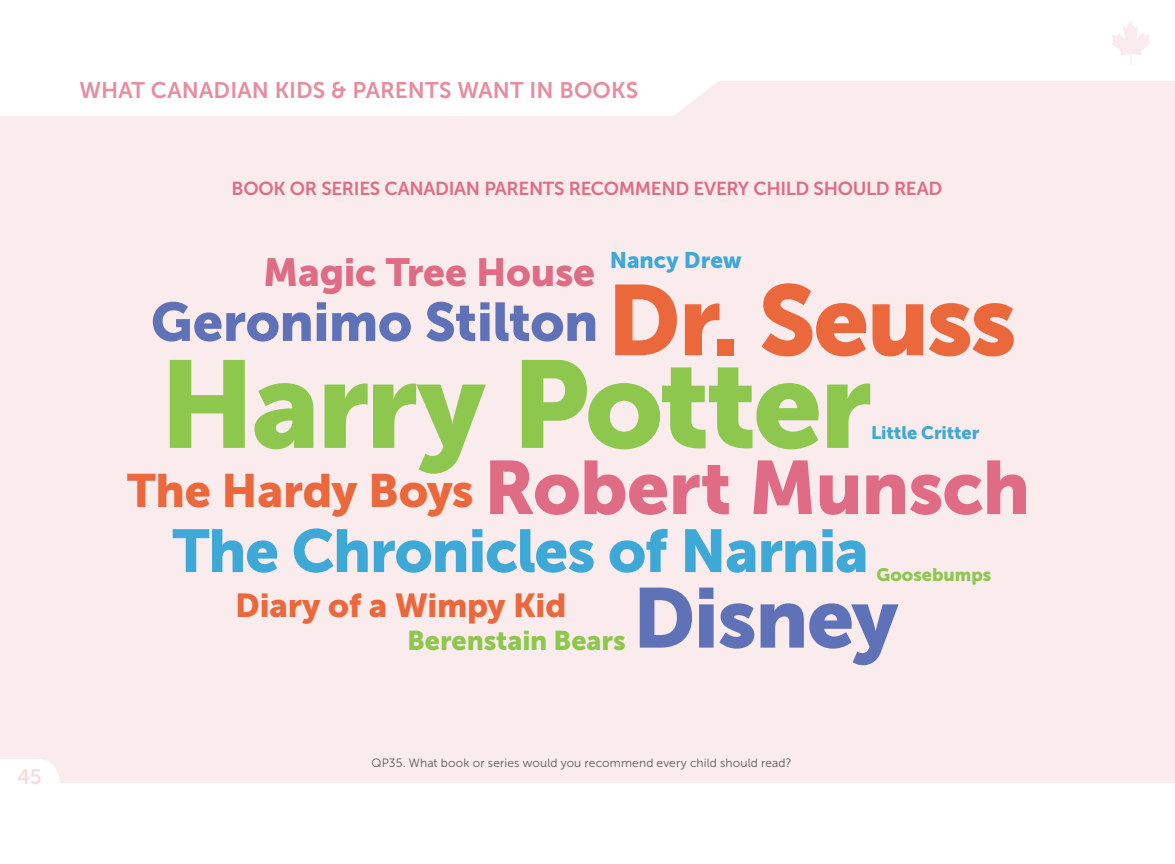
<style>
.page{position:relative;width:1175px;height:864px;background:#fff}
.page>*{position:absolute;margin:0;border:0;box-sizing:border-box;transform-origin:0 0}
.t1{font:123px "Museo Sans 900";letter-spacing:-.03em;color:#8ec74d}
.t2{font:99px "Museo Sans 900";letter-spacing:-.025em;color:#ea683c}
.t3{font:84px "Museo Sans 900";letter-spacing:-.02em;color:#5f72b7}
.t4{font:75px "Museo Sans 900";letter-spacing:-.015em;color:#e06b85}
.t5{font:60px "Museo Sans 900";letter-spacing:-.02em;color:#3ea8d7}
.t6{font:54px "Museo Sans 900";letter-spacing:-.01em;color:#5f72b7}
.t7{font:46.5px "Museo Sans 900";letter-spacing:-.01em;color:#ea683c}
.t8{font:39px "Museo Sans 900";letter-spacing:-.005em;color:#e06b85}
.t9{font:33px "Museo Sans 900";letter-spacing:-.01em;color:#ea683c}
.t10{font:27px "Museo Sans 900";letter-spacing:-.005em;color:#8ec74d}
.t11{font:22.5px "Museo Sans 700";color:#e68d9e}
.t12{font:22.5px "Museo Sans 900";color:#3ea8d7}
.t13{font:21px "Museo Sans 700";color:#f6dddf}
.t14{font:18.75px "Museo Sans 700";letter-spacing:-.015em;color:#e06b85}
.t15{font:18px "Museo Sans 900";letter-spacing:-.005em;color:#3ea8d7}
.t16{font:18px "Museo Sans 900";color:#8ec74d}
.t17{font:12px "Museo Sans 300";letter-spacing:.01em;color:#58595b}
</style>
<div class="page">
<div style="left:0;top:81px;width:1174px;height:702px;background:#faeced"></div>
<svg style="left:1111px;top:21px;width:39px;height:44px"></svg>
<svg style="left:0;top:759px;width:60px;height:24px"></svg>
<div style="left:0;top:81px;width:718px;height:35px;background:#fff"></div>
<h3 class="t13" style="left:18px;top:765px;width:26px">45</h3>
<h3 class="t11" style="left:80px;top:78px;width:560px">WHAT CANADIAN KIDS &amp; PARENTS WANT IN BOOKS</h3>
<h3 class="t14" style="left:232px;top:178px;width:712px">BOOK OR SERIES CANADIAN PARENTS RECOMMEND EVERY CHILD SHOULD READ</h3>
<h3 class="t12" style="left:610px;top:247px;width:133px">Nancy Drew</h3>
<h3 class="t8" style="left:263px;top:250px;width:333px">Magic Tree House</h3>
<h2 class="t2" style="left:607px;top:264px;width:411px">Dr. Seuss</h2>
<h1 class="t1" style="left:159px;top:335px;width:714px">Harry Potter</h1>
<h3 class="t6" style="left:151px;top:291px;width:449px">Geronimo Stilton</h3>
<h3 class="t15" style="left:871px;top:422px;width:110px">Little Critter</h3>
<h3 class="t4" style="left:484px;top:445px;width:548px">Robert Munsch</h3>
<h3 class="t7" style="left:127px;top:464px;width:348px">The Hardy Boys</h3>
<h3 class="t5" style="left:172px;top:517px;width:698px">The Chronicles of Narnia</h3>
<h3 class="t16" style="left:876px;top:565px;width:116px">Goosebumps</h3>
<h3 class="t9" style="left:235px;top:587px;width:333px">Diary of a Wimpy Kid</h3>
<h3 class="t10" style="left:407px;top:625px;width:220px">Berenstain Bears</h3>
<h3 class="t3" style="left:632px;top:571px;width:267px">Disney</h3>
<p class="t17" style="left:371px;top:757px;width:421px">QP35. What book or series would you recommend every child should read?</p>
</div>
